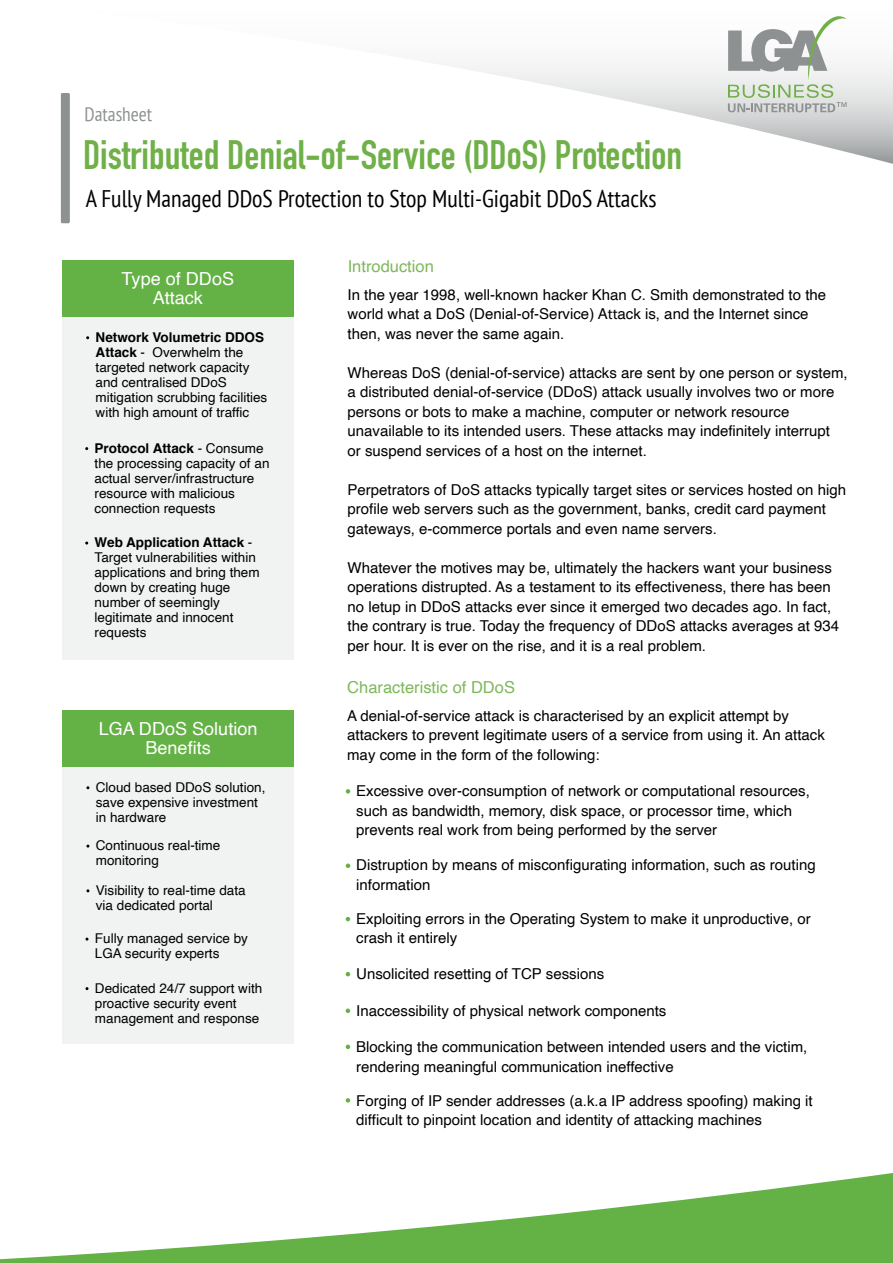
<style>
.page{position:relative;width:893px;height:1263px;background:#fff}
.page>*{position:absolute;margin:0;border:0;box-sizing:border-box;transform-origin:0 0}
.t1{font:700 40.5px "DIN Condensed";color:#6fb048}
.t2{font:condensed 24px "PT Sans";color:#000}
.t3{font:condensed 19.5px "PT Sans";color:#8e9192}
.t4{font:18px/19.5px "Helvetica";color:#fff;text-align:center}
.t5{font:16.5px "Helvetica";color:rgb(111 176 72/.9)}
.t6{font:15px/19.5px "Helvetica";color:#000}
.t7{font:13.5px/15px "Helvetica";color:#000}
.s1{font-weight:700}
.s2{font-family:"Myriad Pro"}
</style>
<div class="page">
<svg style="left:60px;top:64px;width:833px;height:100px"></svg>
<svg style="left:728px;top:16px;width:119px;height:97px"></svg>
<svg style="left:0;top:1173px;width:893px;height:90px"></svg>
<div style="left:61px;top:93px;width:9px;height:130px;background:#8e9192;border-radius:2px"></div>
<svg style="left:346px;top:789px;width:4px;height:5px"></svg>
<svg style="left:346px;top:863px;width:4px;height:5px"></svg>
<svg style="left:346px;top:917px;width:4px;height:4px"></svg>
<svg style="left:346px;top:972px;width:4px;height:4px"></svg>
<svg style="left:346px;top:1008px;width:4px;height:5px"></svg>
<svg style="left:346px;top:1044px;width:4px;height:5px"></svg>
<div style="left:62px;top:764px;width:232px;height:280px;background:#f1f2f2"></div>
<div style="left:62px;top:710px;width:232px;height:56px;background:#64b145"></div>
<div style="left:62px;top:314px;width:232px;height:346px;background:#f1f2f2"></div>
<div style="left:62px;top:260px;width:232px;height:56px;background:#64b145"></div>
<svg style="left:346px;top:1098px;width:4px;height:5px"></svg>
<h3 class="t3" style="left:84px;top:102px;width:69px">Datasheet</h3>
<h1 class="t1" style="left:83px;top:127px;width:601px">Distributed Denial-of-Service (DDoS) Protection</h1>
<h2 class="t2" style="left:86px;top:183px;width:572px">A Fully Managed DDoS Protection to Stop Multi-Gigabit DDoS Attacks</h2>
<p class="t4" style="left:122px;top:269px;width:114px">Type of DDoS<br>Attack</p>
<p class="t7" style="left:96px;top:330px;width:173px"><span class="s1">Network Volumetric DDOS<br>Attack</span> - Overwhelm the targeted network capacity and centralised DDoS mitigation scrubbing facilities with high amount of traffic</p>
<p class="t7" style="left:95px;top:441px;width:176px"><span class="s1">Protocol Attack</span> - Consume the processing capacity of an actual server/infrastructure resource with malicious connection requests</p>
<p class="t7" style="left:95px;top:535px;width:167px"><span class="s1">Web Application Attack</span> -<br>Target vulnerabilities within applications and bring them down by creating huge number of seemingly legitimate and innocent requests</p>
<p class="t4" style="left:99px;top:719px;width:160px">LGA DDoS Solution<br>Benefits</p>
<p class="t7" style="left:96px;top:780px;width:171px">Cloud based DDoS solution, save expensive investment in hardware</p>
<p class="t7" style="left:96px;top:838px;width:126px">Continuous real-time monitoring</p>
<p class="t7" style="left:96px;top:883px;width:151px">Visibility to real-time data via dedicated portal</p>
<p class="t7" style="left:95px;top:931px;width:155px">Fully managed service by<br>LGA security experts</p>
<p class="t7" style="left:95px;top:981px;width:169px">Dedicated 24/7 support with proactive security event management and response</p>
<p class="t5" style="left:348px;top:253px;width:88px">Introduction</p>
<p class="t6" style="left:348px;top:285px;width:480px">In the year 1998, well-known hacker Khan C. Smith demonstrated to the world what a DoS (Denial-of-Service) A<span class="s2">tt</span>ack is, and the Internet since then, was never the same again.</p>
<p class="t6" style="left:348px;top:363px;width:502px">Whereas DoS (denial-of-service) attacks are sent by one person or system, a distributed denial-of-service (DDoS) attack usually involves two or more persons or bots to make a machine, computer or network resource unavailable to its intended users. These attacks may indefinitely interrupt<br>or suspend services of a host on the internet.</p>
<p class="t6" style="left:348px;top:480px;width:500px">Perpetrators of DoS attacks typically target sites or services hosted on high profile web servers such as the government, banks, credit card payment gateways, e-commerce portals and even name servers.</p>
<p class="t6" style="left:348px;top:558px;width:493px">Whatever the motives may be, ultimately the hackers want your business operations distrupted. As a testament to its effectiveness, there has been no letup in DDoS attacks ever since it emerged two decades ago. In fact, the contrary is true. Today the frequency of DDoS attacks averages at 934 per hour. It is ever on the rise, and it is a real problem.</p>
<p class="t5" style="left:347px;top:675px;width:169px">Characteristic of DDoS</p>
<p class="t6" style="left:347px;top:706px;width:479px">A denial-of-service attack is characterised by an explicit attempt by attackers to prevent legitimate users of a service from using it. An attack may come in the form of the following:</p>
<p class="t6" style="left:356px;top:782px;width:455px">Excessive over-consumption of network or computational resources, such as bandwidth, memory, disk space, or processor time, which prevents real work from being performed by the server</p>
<p class="t6" style="left:356px;top:855px;width:461px">Distruption by means of misconfigurating information, such as routing information</p>
<p class="t6" style="left:356px;top:909px;width:456px">Exploiting errors in the Operating System to make it unproductive, or crash it entirely</p>
<p class="t6" style="left:356px;top:965px;width:249px">Unsolicited resetting of TCP sessions</p>
<p class="t6" style="left:356px;top:1002px;width:312px">Inaccessibility of physical network components</p>
<p class="t6" style="left:356px;top:1038px;width:453px">Blocking the communication between intended users and the victim, rendering meaningful communication ineffective</p>
<p class="t6" style="left:356px;top:1091px;width:458px">Forging of IP sender addresses (a.k.a IP address spoofing) making it difficult to pinpoint location and identity of attacking machines</p>
</div>
